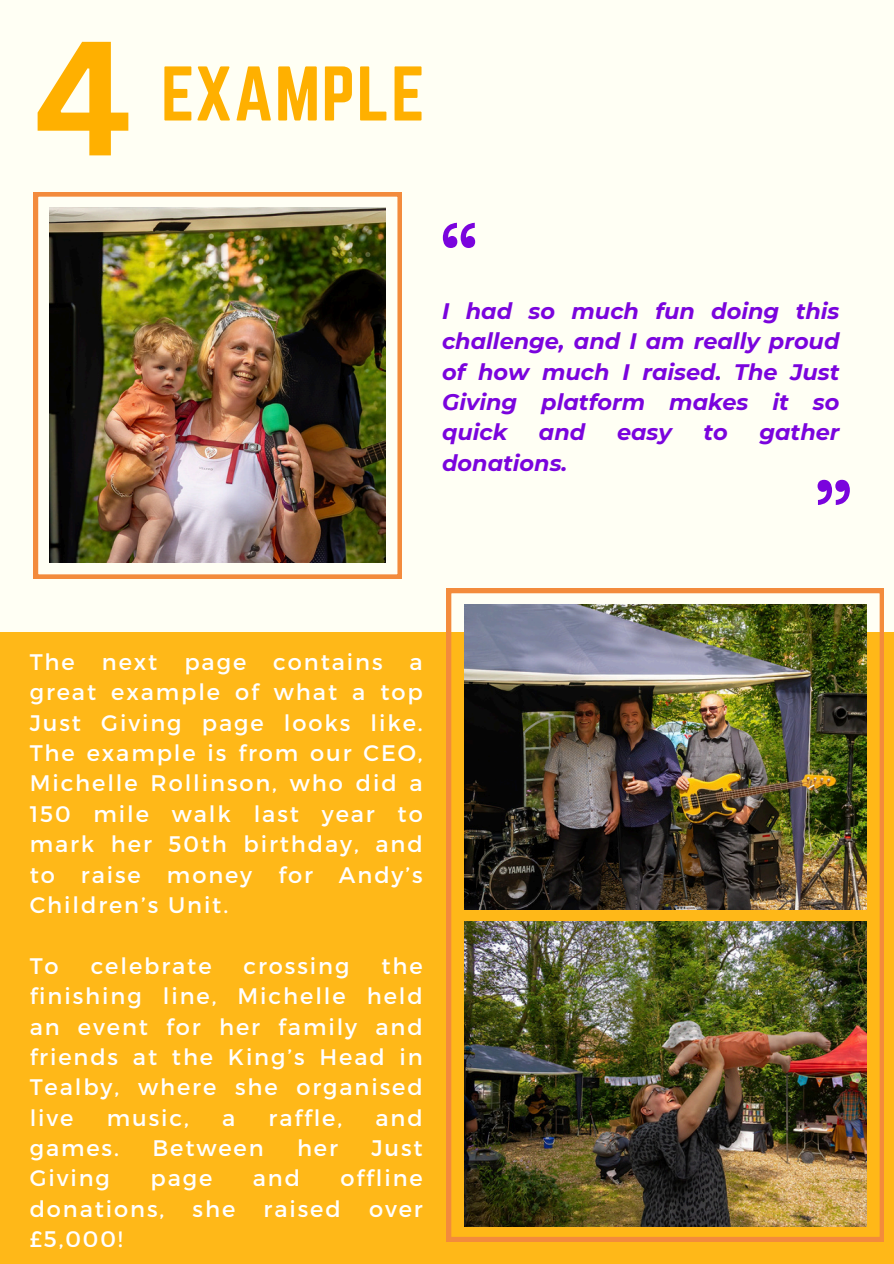
<style>
.page{position:relative;width:894px;height:1264px;background:#fff}
.page>*{position:absolute;margin:0;border:0;box-sizing:border-box;transform-origin:0 0}
.t1{font:700 159px "Canva Sans";color:#ffb000}
.t2{font:600 82.35px "Open Sauce One";color:#7a04dd}
.t3{font:67.65px "Norwester";letter-spacing:.02em;color:#ffb000}
.t4{font:22.5px/30.3px "Montserrat";letter-spacing:.085em;color:#fff;text-align:justify}
.t5{font:italic 700 22.35px/30.3px "Montserrat";color:#7a04dd;text-align:justify}
</style>
<div class="page">
<div style="left:0;top:0;width:893px;height:1263px;background:#fffff4"></div>
<div style="left:0;top:631px;width:893px;height:632px;background:#ffb818"></div>
<svg style="left:34px;top:192px;width:368px;height:387px"></svg>
<img style="left:50px;top:207px;width:335px;height:355px">
<svg style="left:446px;top:588px;width:437px;height:653px"></svg>
<img style="left:464px;top:604px;width:402px;height:305px">
<img style="left:464px;top:921px;width:402px;height:305px">
<p class="t1" style="left:34px;top:-14px;width:100px">4</p>
<h1 class="t3" style="left:161px;top:53px;width:265px">EXAMPLE</h1>
<p class="t2" style="left:438px;top:204px;width:44px">“</p>
<p class="t5" style="left:442px;top:296px;width:399px">I had so much fun doing this challenge, and I am really proud of how much I raised. The Just Giving platform makes it so quick</p>
<p class="t5" style="left:538px;top:417px;width:48px">and</p>
<p class="t5" style="left:616px;top:417px;width:56px">easy</p>
<p class="t5" style="left:703px;top:417px;width:26px">to</p>
<p class="t5" style="left:759px;top:417px;width:82px">gather</p>
<p class="t5" style="left:442px;top:447px;width:127px">donations.</p>
<p class="t2" style="left:811px;top:461px;width:44px">”</p>
<p class="t4" style="left:30px;top:645px;width:394px">The next page contains a great example of what a top Just Giving page looks like.<br>The example is from our CEO, Michelle Rollinson, who did a 150 mile walk last year to mark her 50th birthday, and to raise money for Andy’s Children’s Unit.</p>
<h2 class="t4" style="left:30px;top:949px;width:30px">To</h2>
<h2 class="t4" style="left:91px;top:949px;width:122px">celebrate</h2>
<h2 class="t4" style="left:243px;top:949px;width:107px">crossing</h2>
<h2 class="t4" style="left:30px;top:949px;width:394px;text-indent:352px">the finishing line, Michelle held an event for her family and friends at the King’s Head in Tealby, where she organised live</h2>
<h2 class="t4" style="left:107px;top:1101px;width:84px">music,</h2>
<h2 class="t4" style="left:222px;top:1101px;width:15px">a</h2>
<h2 class="t4" style="left:268px;top:1101px;width:75px">raffle,</h2>
<h2 class="t4" style="left:375px;top:1101px;width:49px">and</h2>
<h2 class="t4" style="left:30px;top:1131px;width:91px">games.</h2>
<h2 class="t4" style="left:152px;top:1131px;width:113px">Between</h2>
<h2 class="t4" style="left:297px;top:1131px;width:42px">her</h2>
<h2 class="t4" style="left:371px;top:1131px;width:53px">Just</h2>
<h2 class="t4" style="left:30px;top:1162px;width:82px">Giving</h2>
<h2 class="t4" style="left:150px;top:1162px;width:63px">page</h2>
<h2 class="t4" style="left:253px;top:1162px;width:49px">and</h2>
<h2 class="t4" style="left:340px;top:1162px;width:84px">offline</h2>
<h2 class="t4" style="left:30px;top:1192px;width:136px">donations,</h2>
<h2 class="t4" style="left:192px;top:1192px;width:44px">she</h2>
<h2 class="t4" style="left:263px;top:1192px;width:79px">raised</h2>
<h2 class="t4" style="left:369px;top:1192px;width:55px">over</h2>
<h2 class="t4" style="left:30px;top:1222px;width:94px">£5,000!</h2>
</div>
